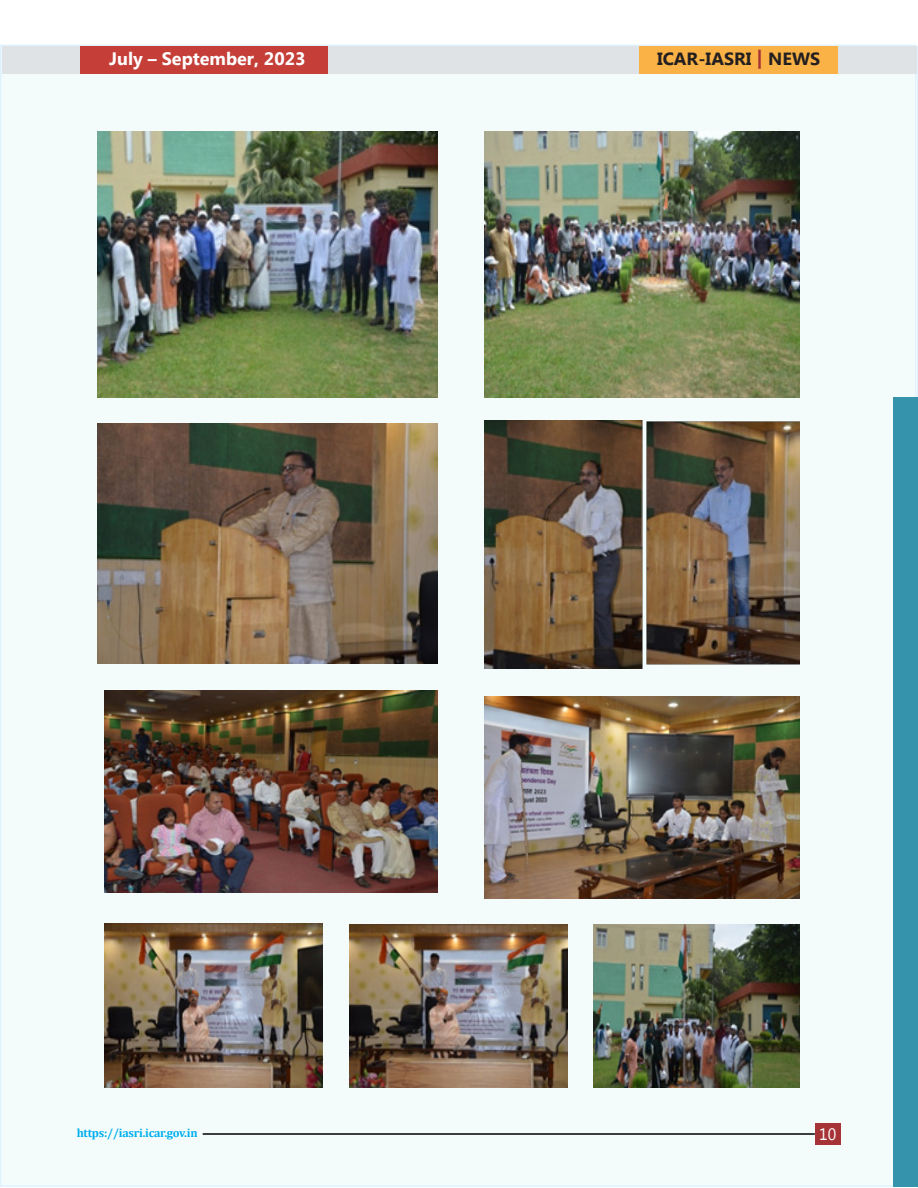
<style>
.page{position:relative;width:918px;height:1188px;background:#fff}
.page>*{position:absolute;margin:0;border:0;box-sizing:border-box;transform-origin:0 0}
.t1{font:700 18px "Microsoft New Tai Lue";color:#fff}
.t2{font:700 17.7px "Microsoft New Tai Lue";color:#231f20}
.t3{font:16.5px "Microsoft Tai Le";color:#fff;scale:.96 1}
.t4{font:700 12px "Cambria";letter-spacing:-.02em;color:#00aeef}
.s1{font-size:19.05px;color:#a63336}
</style>
<div class="page">
<svg style="left:917px;top:46px;width:1px;height:1142px"></svg>
<div style="left:1px;top:45px;width:915px;height:1141px;background:#f3fcfb"></div>
<div style="left:2px;top:46px;width:914px;height:27px;background:#dfe3e6"></div>
<div style="left:894px;top:397px;width:24px;height:790px;background:#3593ac"></div>
<div style="left:815px;top:1123px;width:26px;height:22px;background:#a63336"></div>
<hr style="left:203px;top:1133px;width:612px;height:2px;background:#000">
<div style="left:639px;top:46px;width:199px;height:27px;background:#fab246"></div>
<img style="left:97px;top:131px;width:340px;height:266px">
<img style="left:484px;top:131px;width:315px;height:266px">
<img style="left:97px;top:423px;width:340px;height:241px">
<img style="left:484px;top:420px;width:315px;height:248px">
<img style="left:105px;top:690px;width:332px;height:203px">
<img style="left:484px;top:696px;width:315px;height:203px">
<img style="left:105px;top:923px;width:218px;height:164px">
<img style="left:349px;top:925px;width:218px;height:162px">
<img style="left:594px;top:925px;width:205px;height:162px">
<div style="left:80px;top:46px;width:248px;height:28px;background:#c53e38"></div>
<p class="t1" style="left:115px;top:48px;width:152px">April – June, 2023</p>
<p class="t2" style="left:657px;top:49px;width:165px">ICAR-IASRI <span class="s1">|</span> NEWS</p>
<p class="t1" style="left:109px;top:48px;width:198px">July – September, 2023</p>
<p class="t4" style="left:77px;top:1124px;width:122px">https://iasri.icar.gov.in</p>
<p class="t3" style="left:819px;top:1125px;width:19px">10</p>
</div>
